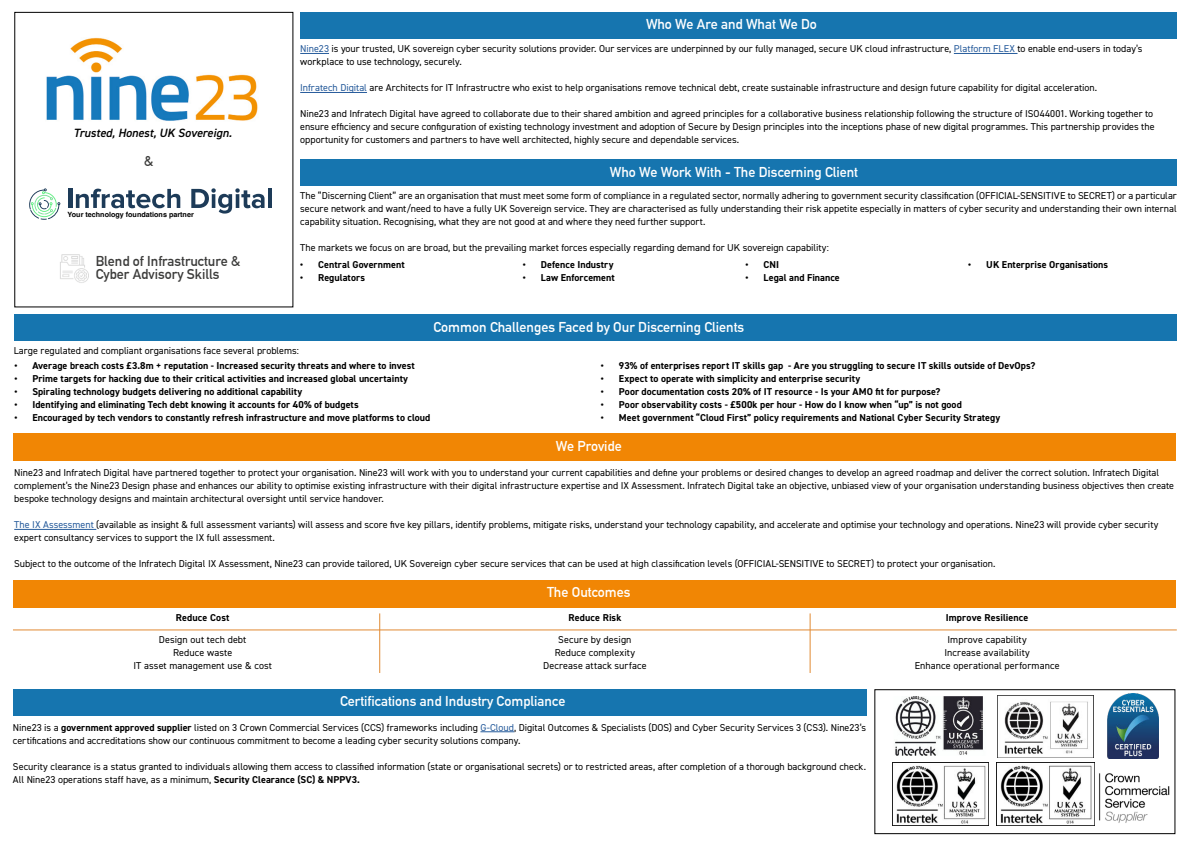
<style>
.page{position:relative;width:1191px;height:842px;background:#fff}
.page>*{position:absolute;margin:0;border:0;box-sizing:border-box;transform-origin:0 0}
.t1{font:700 14px "DIN Alternate";color:#fff}
.t2{font:700 14px/13px "DIN Alternate";color:#3c3c3b}
.t3{font:italic 600 12px "DIN2014";color:#000}
.t4{font:10px/13px "DIN2014";color:#000}
.t5{font:700 10px "DIN2014";letter-spacing:.005em;color:#000}
.t6{font:700 7.2px "Helvetica";color:#000}
.s1{color:#265b9b}
.s2{font-weight:700}
</style>
<div class="page">
<svg style="left:300px;top:53px;width:29px;height:1px"></svg>
<hr style="left:954px;top:53px;width:63px;height:1px;background:#265b9b">
<hr style="left:300px;top:92px;width:67px;height:1px;background:#265b9b">
<div style="left:300px;top:12px;width:876px;height:26px;background:#1675af"></div>
<hr style="left:14px;top:529px;width:82px;height:1px;background:#265b9b">
<div style="left:13px;top:433px;width:1162px;height:28px;background:#f18604"></div>
<hr style="left:480px;top:731px;width:34px;height:1px;background:#265b9b">
<div style="left:13px;top:689px;width:853px;height:26px;background:#1675af"></div>
<div style="left:300px;top:160px;width:876px;height:26px;background:#1675af"></div>
<img style="left:1094px;top:762px;width:76px;height:64px">
<img style="left:997px;top:696px;width:91px;height:61px">
<img style="left:892px;top:763px;width:96px;height:63px">
<img style="left:996px;top:762px;width:98px;height:64px">
<img style="left:895px;top:696px;width:88px;height:59px">
<img style="left:1107px;top:693px;width:52px;height:65px">
<div style="left:874px;top:689px;width:301px;height:145px;border:1px solid #000"></div>
<img style="left:46px;top:37px;width:212px;height:84px">
<div style="left:14px;top:314px;width:1162px;height:27px;background:#1675af"></div>
<hr style="left:68px;top:189px;width:4px;height:19px;background:#1d3b58">
<svg style="left:76px;top:189px;width:104px;height:19px"></svg>
<svg style="left:191px;top:188px;width:73px;height:26px"></svg>
<hr style="left:268px;top:189px;width:4px;height:19px;background:#1d3b58">
<svg style="left:29px;top:188px;width:31px;height:32px"></svg>
<img style="left:60px;top:254px;width:29px;height:29px">
<div style="left:14px;top:580px;width:1162px;height:28px;background:#f18604"></div>
<hr style="left:13px;top:630px;width:1163px;height:1px;background:#e18a33">
<hr style="left:379px;top:613px;width:1px;height:60px;background:#e18a33">
<hr style="left:810px;top:613px;width:1px;height:60px;background:#e18a33">
<p class="t3" style="left:73px;top:128px;width:160px">Trusted, Honest, UK Sovereign.</p>
<h1 class="t2" style="left:144px;top:156px;width:11px">&amp;</h1>
<p class="t6" style="left:68px;top:212px;width:128px">Your technology foundations partner</p>
<h1 class="t2" style="left:96px;top:256px;width:146px">Blend of Infrastructure &amp;<br>Cyber Advisory Skills</h1>
<h1 class="t1" style="left:646px;top:19px;width:172px">Who We Are and What We Do</h1>
<p class="t4" style="left:300px;top:43px;width:844px"><span class="s1">Nine23</span> is your trusted, UK sovereign cyber security solutions provider. Our services are underpinned by our fully managed, secure UK cloud infrastructure, <span class="s1">Platform FLEX</span> to enable end-users in today’s workplace to use technology, securely.</p>
<p class="t4" style="left:300px;top:82px;width:798px"><span class="s1">Infratech Digital</span> are Architects for IT Infrastructre who exist to help organisations remove technical debt, create sustainable infrastructure and design future capability for digital acceleration.</p>
<p class="t4" style="left:300px;top:108px;width:856px">Nine23 and Infratech Digital have agreed to collaborate due to their shared ambition and agreed principles for a collaborative business relationship following the structure of ISO44001. Working together to ensure efficiency and secure configuration of existing technology investment and adoption of Secure by Design principles into the inceptions phase of new digital programmes. This partnership provides the opportunity for customers and partners to have well architected, highly secure and dependable services.</p>
<h1 class="t1" style="left:610px;top:167px;width:250px">Who We Work With - The Discerning Client</h1>
<p class="t4" style="left:300px;top:189px;width:878px;text-align:justify">The “Discerning Client” are an organisation that must meet some form of compliance in a regulated sector, normally adhering to government security classification (OFFICIAL-SENSITIVE to SECRET) or a particular secure network and want/need to have a fully UK Sovereign service. They are characterised as fully understanding their risk appetite especially in matters of cyber security and understanding their own internal capability situation. Recognising, what they are not good at and where they need further support.</p>
<p class="t4" style="left:300px;top:241px;width:530px">The markets we focus on are broad, but the prevailing market forces especially regarding demand for UK sovereign capability:</p>
<p class="t5" style="left:300px;top:260px;width:106px">• Central Government</p>
<p class="t5" style="left:300px;top:273px;width:66px">• Regulators</p>
<p class="t5" style="left:523px;top:260px;width:92px">• Defence Industry</p>
<p class="t5" style="left:523px;top:273px;width:93px">• Law Enforcement</p>
<p class="t5" style="left:745px;top:260px;width:35px">• CNI</p>
<p class="t5" style="left:745px;top:273px;width:96px">• Legal and Finance</p>
<h1 class="t1" style="left:433px;top:322px;width:312px">Common Challenges Faced by Our Discerning Clients</h1>
<p class="t5" style="left:968px;top:260px;width:141px">• UK Enterprise Organisations</p>
<p class="t4" style="left:14px;top:344px;width:287px">Large regulated and compliant organisations face several problems:</p>
<p class="t5" style="left:14px;top:361px;width:402px">• Average breach costs £3.8m + reputation - Increased security threats and where to invest</p>
<p class="t5" style="left:14px;top:374px;width:395px">• Prime targets for hacking due to their critical activities and increased global uncertainty</p>
<p class="t5" style="left:14px;top:387px;width:289px">• Spiraling technology budgets delivering no additional capability</p>
<p class="t5" style="left:14px;top:400px;width:346px">• Identifying and eliminating Tech debt knowing it accounts for 40% of budgets</p>
<p class="t5" style="left:14px;top:413px;width:417px">• Encouraged by tech vendors to constantly refresh infrastructure and move platforms to cloud</p>
<p class="t5" style="left:601px;top:361px;width:436px">• 93% of enterprises report IT skills gap - Are you struggling to secure IT skills outside of DevOps?</p>
<p class="t5" style="left:601px;top:374px;width:261px">• Expect to operate with simplicity and enterprise security</p>
<p class="t5" style="left:601px;top:387px;width:341px">• Poor documentation costs 20% of IT resource - Is your AMO fit for purpose?</p>
<p class="t5" style="left:601px;top:400px;width:362px">• Poor observability costs - £500k per hour - How do I know when “up” is not good</p>
<p class="t5" style="left:601px;top:413px;width:401px">• Meet government “Cloud First” policy requirements and National Cyber Security Strategy</p>
<h1 class="t1" style="left:556px;top:441px;width:67px">We Provide</h1>
<p class="t4" style="left:14px;top:467px;width:1161px">Nine23 and Infratech Digital have partnered together to protect your organisation. Nine23 will work with you to understand your current capabilities and define your problems or desired changes to develop an agreed roadmap and deliver the correct solution. Infratech Digital complement’s the Nine23 Design phase and enhances our ability to optimise existing infrastructure with their digital infrastructure expertise and IX Assessment. Infratech Digital take an objective, unbiased view of your organisation understanding business objectives then create bespoke technology designs and maintain architectural oversight until service handover.</p>
<p class="t4" style="left:14px;top:519px;width:1145px"><span class="s1">The IX Assessment</span> (available as insight &amp; full assessment variants) will assess and score five key pillars, identify problems, mitigate risks, understand your technology capability, and accelerate and optimise your technology and operations. Nine23 will provide cyber security expert consultancy services to support the IX full assessment.</p>
<p class="t4" style="left:14px;top:558px;width:982px">Subject to the outcome of the Infratech Digital IX Assessment, Nine23 can provide tailored, UK Sovereign cyber secure services that can be used at high classification levels (OFFICIAL-SENSITIVE to SECRET) to protect your organisation.</p>
<h1 class="t1" style="left:547px;top:586px;width:85px">The Outcomes</h1>
<p class="t5" style="left:176px;top:613px;width:55px">Reduce Cost</p>
<p class="t5" style="left:568px;top:613px;width:54px">Reduce Risk</p>
<p class="t5" style="left:945px;top:613px;width:84px">Improve Resilience</p>
<p class="t4" style="left:133px;top:634px;width:140px;text-align:center">Design out tech debt<br>Reduce waste<br>IT asset management use &amp; cost</p>
<p class="t4" style="left:543px;top:634px;width:105px;text-align:center">Secure by design<br>Reduce complexity<br>Decrease attack surface</p>
<p class="t4" style="left:914px;top:634px;width:146px;text-align:center">Improve capability<br>Increase availability<br>Enhance operational performance</p>
<h1 class="t1" style="left:340px;top:696px;width:227px">Certifications and Industry Compliance</h1>
<p class="t4" style="left:13px;top:721px;width:854px">Nine23 is a <span class="s2">government approved supplier</span> listed on 3 Crown Commercial Services (CCS) frameworks including <span class="s1">G-Cloud</span>, Digital Outcomes &amp; Specialists (DOS) and Cyber Security Services 3 (CS3). Nine23’s certifications and accreditations show our continuous commitment to become a leading cyber security solutions company.</p>
<p class="t4" style="left:13px;top:760px;width:854px">Security clearance is a status granted to individuals allowing them access to classified information (state or organisational secrets) or to restricted areas, after completion of a thorough background check.<br>All Nine23 operations staff have, as a minimum, <span class="s2">Security Clearance (SC) &amp; NPPV3.</span></p>
</div>
